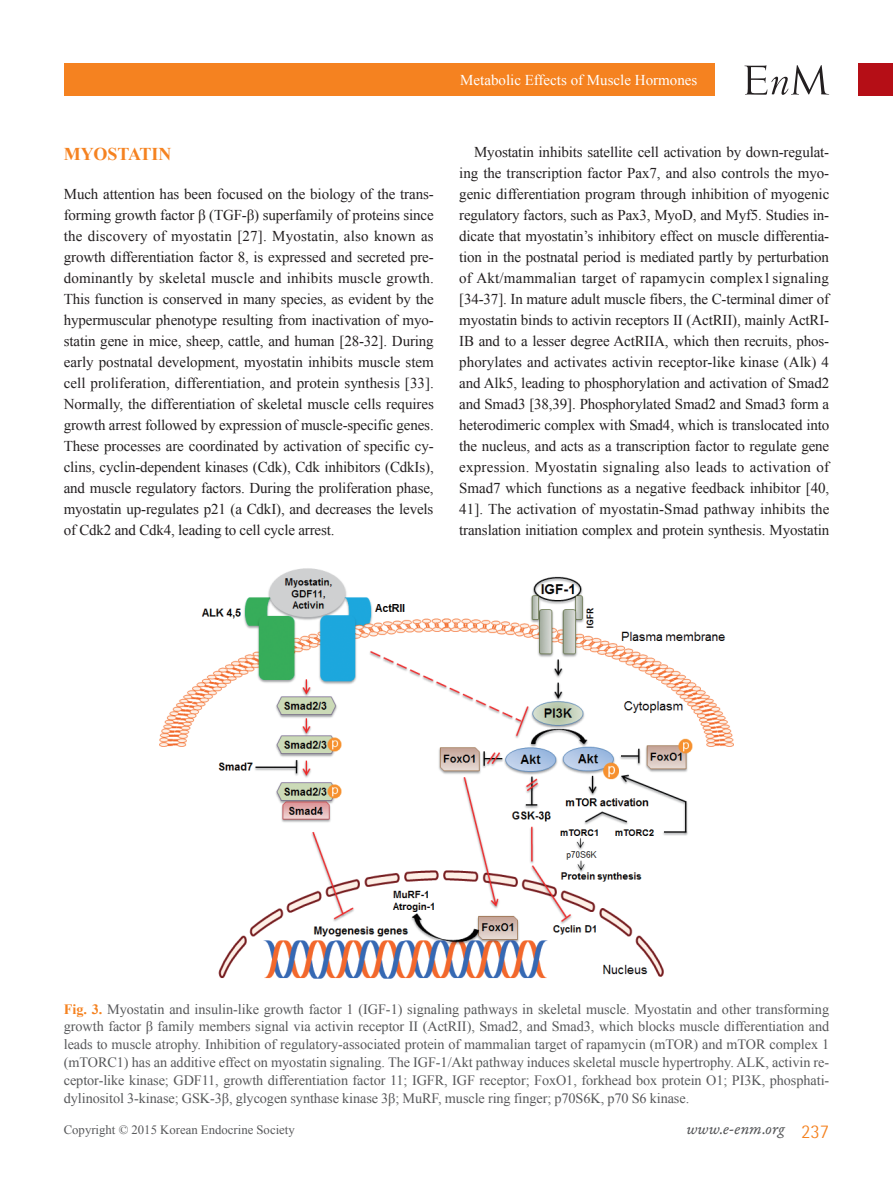
<style>
.page{position:relative;width:893px;height:1191px;background:#fff}
.page>*{position:absolute;margin:0;border:0;box-sizing:border-box;transform-origin:0 0}
.소제목1{font:700 18px "Times New Roman";letter-spacing:-.005em;color:#f58220}
.t1{font:16.5px "Garamond Premr Pro It Capt";color:#57585a}
.본문{font:15px/21px "Times New Roman";letter-spacing:-.01em;color:#231f20;text-align:justify}
.t2{font:15px "Times New Roman";color:#fff}
.표그림제목{font:14.25px/17.9px "Times New Roman";letter-spacing:-.005em;color:#57585a;text-align:justify}
.t3{font:12.75px "Times New Roman";color:#57585a}
.s1{font-weight:700;color:#f58220}
.s2{font-family:"Rotis Semi Sans Std";font-weight:300;font-size:19.5px;color:#f58220}
</style>
<div class="page">
<div style="left:859px;top:64px;width:34px;height:32px;background:#b50e16"></div>
<div style="left:64px;top:64px;width:650px;height:32px;background:#f58220"></div>
<svg style="left:744px;top:65px;width:85px;height:30px"></svg>
<img style="left:160px;top:568px;width:573px;height:411px">
<p class="소제목1" style="left:64px;top:141px;width:109px">MYOSTATIN</p>
<p class="본문" style="left:64px;top:183px;width:372px">Much attention has been focused on the biology of the trans&shy;forming growth factor β (TGF-β) superfamily of proteins since the discovery of myostatin [27]. Myostatin, also known as growth differentiation factor 8, is expressed and secreted pre&shy;dominantly by skeletal muscle and inhibits muscle growth.<br>This function is conserved in many species, as evident by the hypermuscular phenotype resulting from inactivation of myo&shy;statin gene in mice, sheep, cattle, and human [28-32]. During early postnatal development, myostatin inhibits muscle stem cell proliferation, differentiation, and protein synthesis [33].<br>Normally, the differentiation of skeletal muscle cells requires growth arrest followed by expression of muscle-specific genes.<br>These processes are coordinated by activation of specific cy&shy;clins, cyclin-dependent kinases (Cdk), Cdk inhibitors (CdkIs), and muscle regulatory factors. During the proliferation phase, myostatin up-regulates p21 (a CdkI), and decreases the levels of Cdk2 and Cdk4, leading to cell cycle arrest.</p>
<p class="t2" style="left:460px;top:70px;width:239px">Metabolic Effects of Muscle Hormones</p>
<p class="본문" style="left:459px;top:141px;width:372px;text-indent:15px">Myostatin inhibits satellite cell activation by down-regulat&shy;ing the transcription factor Pax7, and also controls the myo&shy;genic differentiation program through inhibition of myogenic regulatory factors, such as Pax3, MyoD, and Myf5. Studies in&shy;dicate that myostatin’s inhibitory effect on muscle differentia&shy;tion in the postnatal period is mediated partly by perturbation of Akt/mammalian target of rapamycin complex1 signaling [34-37]. In mature adult muscle fibers, the C-terminal dimer of myostatin binds to activin receptors II (ActRII), mainly ActRI-IB and to a lesser degree ActRIIA, which then recruits, phos&shy;phorylates and activates activin receptor-like kinase (Alk) 4 and Alk5, leading to phosphorylation and activation of Smad2 and Smad3 [38,39]. Phosphorylated Smad2 and Smad3 form a heterodimeric complex with Smad4, which is translocated into the nucleus, and acts as a transcription factor to regulate gene expression. Myostatin signaling also leads to activation of Smad7 which functions as a negative feedback inhibitor [40, 41]. The activation of myostatin-Smad pathway inhibits the translation initiation complex and protein synthesis. Myostatin</p>
<p class="표그림제목" style="left:64px;top:999px;width:767px"><span class="s1">Fig. 3.</span> Myostatin and insulin-like growth factor 1 (IGF-1) signaling pathways in skeletal muscle. Myostatin and other transforming growth factor β family members signal via activin receptor II (ActRII), Smad2, and Smad3, which blocks muscle differentiation and leads to muscle atrophy. Inhibition of regulatory-associated protein of mammalian target of rapamycin (mTOR) and mTOR complex 1 (mTORC1) has an additive effect on myostatin signaling. The IGF-1/Akt pathway induces skeletal muscle hypertrophy. ALK, activin re&shy;ceptor-like kinase; GDF11, growth differentiation factor 11; IGFR, IGF receptor; FoxO1, forkhead box protein O1; PI3K, phosphati&shy;dylinositol 3-kinase; GSK-3β, glycogen synthase kinase 3β; MuRF, muscle ring finger; p70S6K, p70 S6 kinase.</p>
<p class="t3" style="left:64px;top:1120px;width:233px">Copyright © 2015 Korean Endocrine Society</p>
<p class="t1" style="left:686px;top:1118px;width:144px">www.e-enm.org <span class="s2">237</span></p>
</div>
